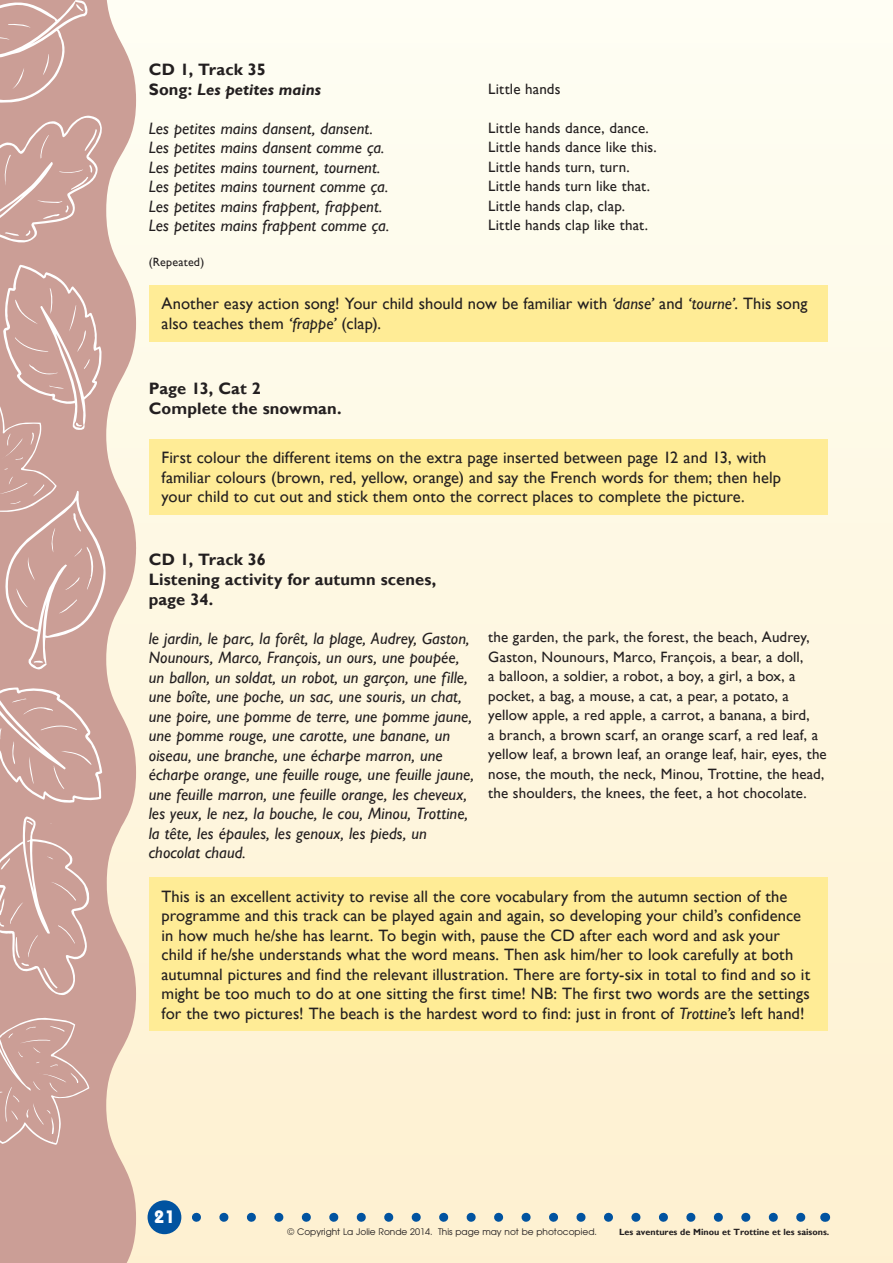
<style>
.page{position:relative;width:893px;height:1263px;background:#fff}
.page>*{position:absolute;margin:0;border:0;box-sizing:border-box;transform-origin:0 0}
.t1{font:700 18px "Bauhaus IT Cby BT";color:#fff}
.t2{font:16.5px/19.5px "Gill Sans";letter-spacing:.005em;color:#231f20}
.t3{font:italic 16.5px/19.5px "Gill Sans";letter-spacing:.005em;color:#231f20}
.t4{font:700 16.5px/19.5px "Gill Sans";letter-spacing:.005em;color:#231f20}
.t5{font:italic 700 16.5px "Gill Sans MT Std";letter-spacing:.005em;color:#231f20}
.t6{font:15px/19.5px "Gill Sans";letter-spacing:.01em;color:#231f20}
.t7{font:12px "Gill Sans";letter-spacing:.02em;color:#231f20}
.t8{font:9px "Avant Garde";color:#231f20}
.t9{font:700 9px "Gill Sans";color:#231f20}
.s1{font-family:"Gill Sans";font-style:normal}
.s2{font-style:italic}
</style>
<div class="page">
<div style="left:0;top:0;width:893px;height:1263px;background:linear-gradient(to bottom,#fefef4,#fdf0d0)"></div>
<svg style="left:0;top:0;width:136px;height:1263px;background:#d9b7ab"></svg>
<svg style="left:0;top:1014px;width:89px;height:131px;background:#cea49d"></svg>
<svg style="left:0;top:0;width:88px;height:103px;background:#d0a8a1"></svg>
<svg style="left:0;top:115px;width:107px;height:133px;background:#cfa69f"></svg>
<svg style="left:0;top:816px;width:92px;height:179px;background:#d0a7a0"></svg>
<svg style="left:0;top:265px;width:107px;height:539px;background:#cfa69f"></svg>
<div style="left:149px;top:285px;width:679px;height:57px;background:#ffec96"></div>
<div style="left:149px;top:439px;width:679px;height:76px;background:#ffec96"></div>
<div style="left:149px;top:877px;width:679px;height:154px;background:#ffec96"></div>
<svg style="left:196px;top:1213px;width:615px;height:9px;background:#bdc8c5"></svg>
<div style="left:148px;top:1200px;width:33px;height:34px;background:#0153a0;border-radius:50%"></div>
<p class="t4" style="left:149px;top:60px;width:119px">CD 1, Track 35</p>
<p class="t5" style="left:149px;top:79px;width:174px"><span class="s1">Song:</span> Les petites mains</p>
<p class="t3" style="left:149px;top:118px;width:242px">Les petites mains dansent, dansent.<br>Les petites mains dansent comme ça.<br>Les petites mains tournent, tournent.<br>Les petites mains tournent comme ça.<br>Les petites mains frappent, frappent.<br>Les petites mains frappent comme ça.</p>
<p class="t7" style="left:149px;top:255px;width:57px">(Repeated)</p>
<p class="t6" style="left:488px;top:79px;width:74px">Little hands</p>
<p class="t6" style="left:488px;top:118px;width:170px">Little hands dance, dance.<br>Little hands dance like this.<br>Little hands turn, turn.<br>Little hands turn like that.<br>Little hands clap, clap.<br>Little hands clap like that.</p>
<p class="t2" style="left:162px;top:294px;width:647px">Another easy action song! Your child should now be familiar with <span class="s2">‘danse’</span> and <span class="s2">‘tourne’</span>. This song also teaches them <span class="s2">‘frappe’</span> (clap).</p>
<p class="t4" style="left:149px;top:379px;width:194px">Page 13, Cat 2<br>Complete the snowman.</p>
<p class="t2" style="left:162px;top:448px;width:621px">First colour the different items on the extra page inserted between page 12 and 13, with familiar colours (brown, red, yellow, orange) and say the French words for them; then help your child to cut out and stick them onto the correct places to complete the picture.</p>
<p class="t4" style="left:149px;top:551px;width:289px">CD 1, Track 36<br>Listening activity for autumn scenes, page 34.</p>
<p class="t3" style="left:149px;top:628px;width:327px">le jardin, le parc, la forêt, la plage, Audrey, Gaston, Nounours, Marco, François, un ours, une poupée, un ballon, un soldat, un robot, un garçon, une fille, une boîte, une poche, un sac, une souris, un chat, une poire, une pomme de terre, une pomme jaune, une pomme rouge, une carotte, une banane, un oiseau, une branche, une écharpe marron, une écharpe orange, une feuille rouge, une feuille jaune, une feuille marron, une feuille orange, les cheveux, les yeux, le nez, la bouche, le cou, Minou, Trottine, la tête, les épaules, les genoux, les pieds, un chocolat chaud.</p>
<p class="t6" style="left:488px;top:627px;width:340px">the garden, the park, the forest, the beach, Audrey, Gaston, Nounours, Marco, François, a bear, a doll,<br>a balloon, a soldier, a robot, a boy, a girl, a box, a pocket, a bag, a mouse, a cat, a pear, a potato, a yellow apple, a red apple, a carrot, a banana, a bird,<br>a branch, a brown scarf, an orange scarf, a red leaf, a yellow leaf, a brown leaf, an orange leaf, hair, eyes, the nose, the mouth, the neck, Minou, Trottine, the head, the shoulders, the knees, the feet, a hot chocolate.</p>
<p class="t2" style="left:162px;top:886px;width:650px">This is an excellent activity to revise all the core vocabulary from the autumn section of the programme and this track can be played again and again, so developing your child’s confidence in how much he/she has learnt. To begin with, pause the CD after each word and ask your child if he/she understands what the word means. Then ask him/her to look carefully at both autumnal pictures and find the relevant illustration. There are forty-six in total to find and so it might be too much to do at one sitting the first time! NB: The first two words are the settings for the two pictures! The beach is the hardest word to find: just in front of <span class="s2">Trottine’s</span> left hand!</p>
<p class="t1" style="left:154px;top:1206px;width:22px">21</p>
<p class="t8" style="left:288px;top:1226px;width:311px">© Copyright La Jolie Ronde 2014. This page may not be photocopied.</p>
<p class="t9" style="left:619px;top:1226px;width:212px">Les aventures de Minou et Trottine et les saisons.</p>
</div>
